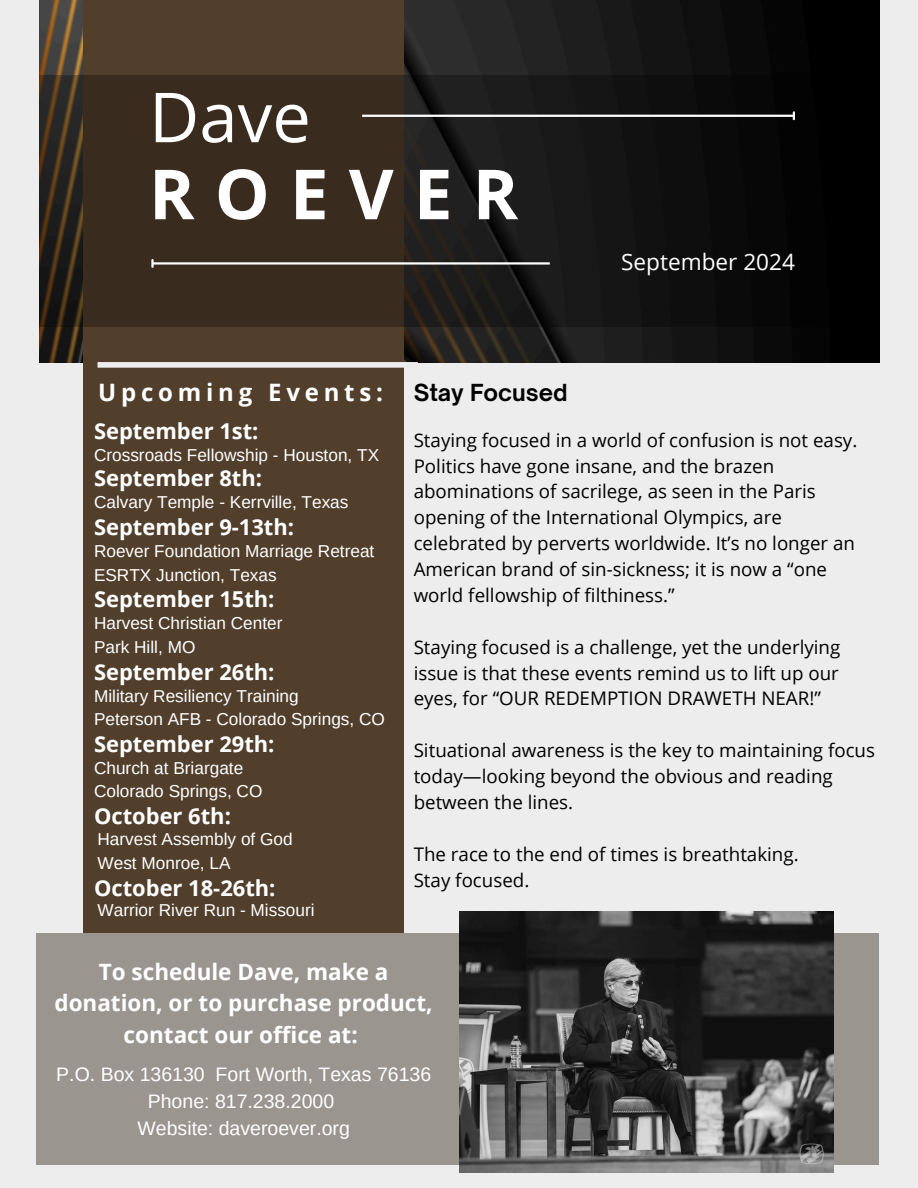
<style>
.page{position:relative;width:918px;height:1188px;background:#ededed}
.page>*{position:absolute;margin:0;border:0;box-sizing:border-box;transform-origin:0 0}
.t1{font:700 69.15px "Open Sans";letter-spacing:.29em;color:#fff}
.t2{font:69px "Open Sans";color:#fff}
.t3{font:700 24px "Open Sans";letter-spacing:.2em;color:#fff}
.t4{font:700 22.5px/31.5px "Open Sans";color:#fff;text-align:center}
.t5{font:22.5px "Open Sans";color:#fff}
.t6{font:700 22.5px "Open Sauce One";color:#000}
.t7{font:700 21.9px "Open Sans";color:#fff}
.t8{font:19.5px/27px "Arimo";color:#fff;text-align:center}
.t9{font:18.75px/25.8px "Open Sans";color:#000}
.t10{font:17.25px "Arimo";color:#fff}
</style>
<div class="page">
<img style="left:39px;top:0;width:840px;height:362px">
<div style="left:83px;top:0;width:321px;height:1126px;background:#513f2c"></div>
<svg style="left:39px;top:75px;width:840px;height:252px"></svg>
<hr style="left:362px;top:115px;width:431px;height:2px;background:#fff">
<svg style="left:793px;top:112px;width:2px;height:7px"></svg>
<hr style="left:153px;top:262px;width:397px;height:3px;background:#fff">
<svg style="left:151px;top:260px;width:3px;height:7px"></svg>
<div style="left:98px;top:362px;width:320px;height:6px;background:#ededed"></div>
<div style="left:36px;top:934px;width:843px;height:231px;background:#9b958f"></div>
<img style="left:459px;top:912px;width:374px;height:261px">
<h2 class="t2" style="left:149px;top:69px;width:163px">Dave</h2>
<h4 class="t1" style="left:149px;top:145px;width:371px">ROEVER</h4>
<h3 class="t3" style="left:98px;top:376px;width:286px">Upcoming Events:</h3>
<p class="t6" style="left:414px;top:379px;width:156px">Stay Focused</p>
<h1 class="t5" style="left:621px;top:246px;width:175px">September 2024</h1>
<h3 class="t7" style="left:94px;top:415px;width:166px">September 1st:</h3>
<p class="t10" style="left:94px;top:445px;width:287px">Crossroads Fellowship - Houston, TX</p>
<p class="t7" style="left:94px;top:463px;width:170px">September 8th:</p>
<h3 class="t10" style="left:94px;top:493px;width:256px">Calvary Temple - Kerrville, Texas</h3>
<p class="t7" style="left:94px;top:512px;width:202px">September 9-13th:</p>
<p class="t10" style="left:94px;top:541px;width:282px">Roever Foundation Marriage Retreat</p>
<h3 class="t10" style="left:94px;top:565px;width:184px">ESRTX Junction, Texas</h3>
<p class="t7" style="left:94px;top:584px;width:182px">September 15th:</p>
<h3 class="t10" style="left:94px;top:614px;width:190px">Harvest Christian Center</h3>
<p class="t10" style="left:94px;top:637px;width:103px">Park Hill, MO</p>
<p class="t7" style="left:94px;top:656px;width:182px">September 26th:</p>
<h3 class="t10" style="left:94px;top:686px;width:206px">Military Resiliency Training</h3>
<p class="t10" style="left:94px;top:709px;width:292px">Peterson AFB - Colorado Springs, CO</p>
<h3 class="t7" style="left:94px;top:728px;width:182px">September 29th:</h3>
<h3 class="t10" style="left:94px;top:758px;width:151px">Church at Briargate</h3>
<h5 class="t10" style="left:94px;top:781px;width:170px">Colorado Springs, CO</h5>
<h5 class="t7" style="left:94px;top:800px;width:138px">October 6th:</h5>
<h5 class="t10" style="left:98px;top:830px;width:197px">Harvest Assembly of God</h5>
<h5 class="t10" style="left:98px;top:853px;width:134px">West Monroe, LA</h5>
<h3 class="t7" style="left:94px;top:872px;width:183px">October 18-26th:</h3>
<h5 class="t10" style="left:98px;top:901px;width:219px">Warrior River Run - Missouri</h5>
<p class="t9" style="left:414px;top:427px;width:445px">Staying focused in a world of confusion is not easy.<br>Politics have gone insane, and the brazen abominations of sacrilege, as seen in the Paris opening of the International Olympics, are celebrated by perverts worldwide. It’s no longer an American brand of sin-sickness; it is now a “one world fellowship of filthiness.”</p>
<h3 class="t9" style="left:414px;top:634px;width:428px;text-align:justify">Staying focused is a challenge, yet the underlying issue is that these events remind us to lift up our eyes, for “OUR REDEMPTION DRAWETH NEAR!”</h3>
<p class="t9" style="left:414px;top:737px;width:463px">Situational awareness is the key to maintaining focus today—looking beyond the obvious and reading between the lines.</p>
<p class="t9" style="left:414px;top:841px;width:387px">The race to the end of times is breathtaking.<br>Stay focused.</p>
<p class="t4" style="left:54px;top:955px;width:380px">To schedule Dave, make a donation, or to purchase product, contact our office at:</p>
<h3 class="t8" style="left:56px;top:1061px;width:376px">P.O. Box 136130 Fort Worth, Texas 76136<br>Phone: 817.238.2000<br>Website: daveroever.org</h3>
</div>
